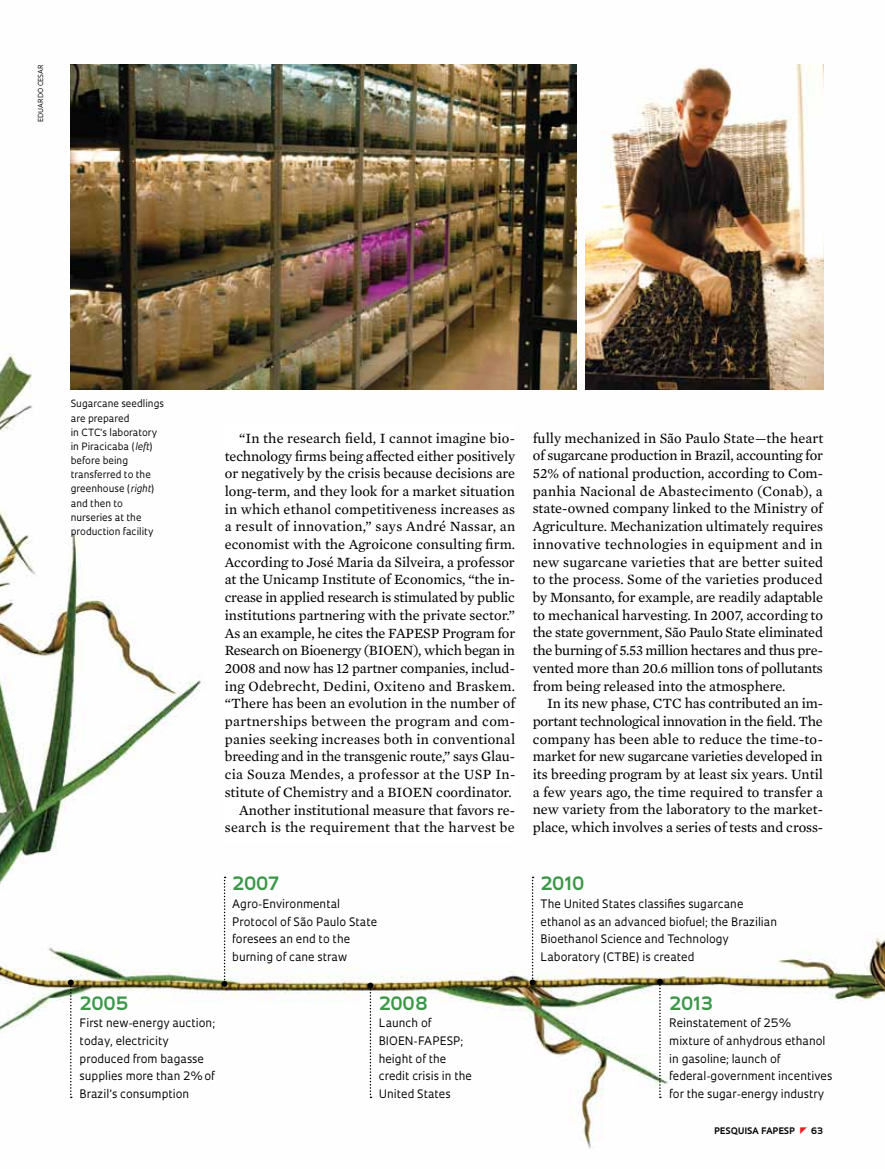
<style>
.page{position:relative;width:885px;height:1169px;background:#fff}
.page>*{position:absolute;margin:0;border:0;box-sizing:border-box;transform-origin:0 0}
.t1{font:700 18px "Oculum";color:#3a9848}
.t2{font:14.4px/17.7px "Mercury Text G2";color:#000;text-align:justify}
.t3{font:11.4px/17.7px "Oculum";color:#000}
.t4{font:9.75px/14.1px "Oculum";color:#000}
.t5{font:700 8.7px "Oculum";letter-spacing:.015em;color:#000}
.t6{font:6.75px "Oculum";letter-spacing:.02em;color:#000}
.s1{font-style:italic}
</style>
<div class="page">
<img style="left:0;top:64px;width:885px;height:1085px">
<div style="left:225px;top:425px;width:290px;height:417px;background:#fff"></div>
<img style="left:71px;top:64px;width:506px;height:326px">
<img style="left:586px;top:64px;width:237px;height:326px">
<svg style="left:68px;top:979px;width:6px;height:119px"></svg>
<svg style="left:367px;top:982px;width:6px;height:116px"></svg>
<svg style="left:222px;top:876px;width:6px;height:110px"></svg>
<svg style="left:530px;top:876px;width:6px;height:109px"></svg>
<svg style="left:657px;top:978px;width:6px;height:120px"></svg>
<svg style="left:800px;top:1126px;width:7px;height:7px"></svg>
<p class="t6" style="left:36px;top:122px;width:59px;rotate:-90deg">eduardo cesar</p>
<p class="t4" style="left:71px;top:396px;width:95px">Sugarcane seedlings are prepared<br>in CTC’s laboratory in Piracicaba (<span class="s1">left</span>) before being transferred to the greenhouse (<span class="s1">right</span>) and then to nurseries at the production facility</p>
<p class="t2" style="left:225px;top:428px;width:292px;text-align:right">“In the research field, I cannot imagine bio&shy;technology firms being affected either positively or negatively by the crisis because decisions are long-term, and they look for a market situation in which ethanol competitiveness increases as a result of innovation,” says André Nassar, an economist with the Agroicone consulting firm.<br>According to José Maria da Silveira, a professor at the Unicamp Institute of Economics, “the in&shy;crease in applied research is stimulated by public institutions partnering with the private sector.” As an example, he cites the FAPESP Program for Research on Bioenergy (BIOEN), which began in 2008 and now has 12 partner companies, includ&shy;ing Odebrecht, Dedini, Oxiteno and Braskem. “There has been an evolution in the number of partnerships between the program and com&shy;panies seeking increases both in conventional breeding and in the transgenic route,” says Glau&shy;cia Souza Mendes, a professor at the USP In&shy;stitute of Chemistry and a BIOEN coordinator.<br>Another institutional measure that favors re&shy;search is the requirement that the harvest be</p>
<p class="t2" style="left:533px;top:428px;width:292px">fully mechanized in São Paulo State—the heart of sugarcane production in Brazil, accounting for 52% of national production, according to Com&shy;panhia Nacional de Abastecimento (Conab), a state-owned company linked to the Ministry of Agriculture. Mechanization ultimately requires innovative technologies in equipment and in new sugarcane varieties that are better suited to the process. Some of the varieties produced by Monsanto, for example, are readily adaptable to mechanical harvesting. In 2007, according to the state government, São Paulo State eliminated the burning of 5.53 million hectares and thus pre&shy;vented more than 20.6 million tons of pollutants from being released into the atmosphere.</p>
<p class="t2" style="left:533px;top:694px;width:292px;text-indent:14px">In its new phase, CTC has contributed an im&shy;portant technological innovation in the field. The company has been able to reduce the time-to&shy;market for new sugarcane varieties developed in its breeding program by at least six years. Until a few years ago, the time required to transfer a new variety from the laboratory to the market&shy;place, which involves a series of tests and cross-</p>
<p class="t1" style="left:80px;top:990px;width:50px">2005</p>
<p class="t3" style="left:80px;top:1013px;width:137px">First new-energy auction; today, electricity produced from bagasse supplies more than 2% of<br>Brazil’s consumption</p>
<p class="t1" style="left:232px;top:871px;width:47px">2007</p>
<p class="t3" style="left:232px;top:894px;width:146px">Agro-Environmental<br>Protocol of São Paulo State foresees an end to the burning of cane straw</p>
<p class="t1" style="left:379px;top:990px;width:50px">2008</p>
<p class="t3" style="left:379px;top:1013px;width:95px">Launch of<br>BIOEN-FAPESP; height of the credit crisis in the<br>United States</p>
<p class="t1" style="left:541px;top:871px;width:45px">2010</p>
<p class="t3" style="left:541px;top:894px;width:238px">The United States classifies sugarcane ethanol as an advanced biofuel; the Brazilian Bioethanol Science and Technology Laboratory (CTBE) is created</p>
<p class="t1" style="left:669px;top:990px;width:45px">2013</p>
<p class="t3" style="left:669px;top:1013px;width:165px">Reinstatement of 25% mixture of anhydrous ethanol in gasoline; launch of federal-government incentives for the sugar-energy industry</p>
<p class="t5" style="left:714px;top:1124px;width:82px">pESQUISA FAPESP</p>
<p class="t5" style="left:811px;top:1124px;width:14px">63</p>
</div>
